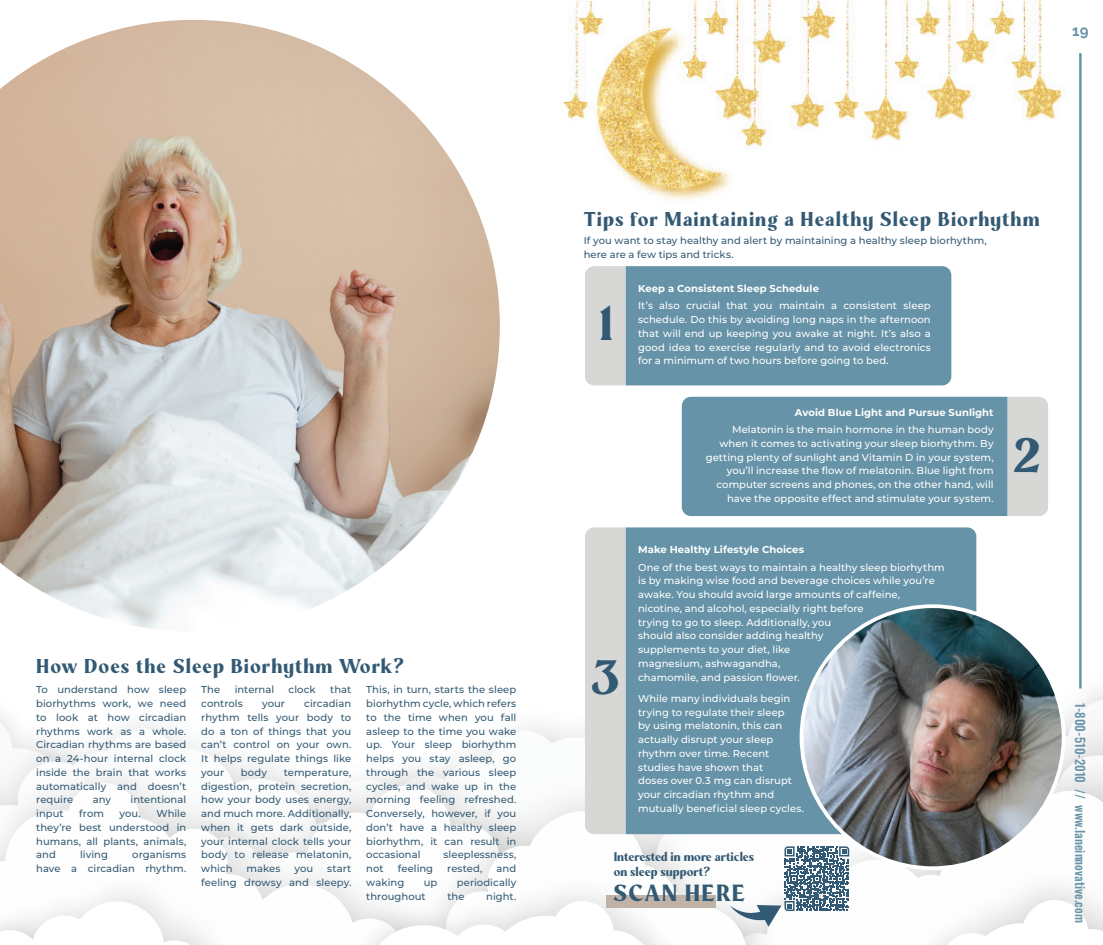
<style>
.page{position:relative;width:1103px;height:945px;background:#fff}
.page>*{position:absolute;margin:0;border:0;box-sizing:border-box;transform-origin:0 0}
.t1{font:900 48px "Mondia";color:#335a74}
.t2{font:900 23.38px "Mondia";letter-spacing:.05em;color:#335a74}
.t3{font:900 20px "Mondia";letter-spacing:.05em;color:#335a74}
.t4{font:700 15px "Raleway";color:#6693a7}
.t5{font:900 12.5px/15px "Mondia";color:#335a74}
.t6{font:500 12.5px "Oswald";color:#6693a7}
.t7{font:500 10px/13.8px "Montserrat";letter-spacing:.005em;color:#335a74;text-align:justify}
.t8{font:500 10px/13.8px "Montserrat";letter-spacing:.005em;color:#fff}
.t9{font:700 10px "Montserrat";letter-spacing:.01em;color:#fff}
</style>
<div class="page">
<img style="left:0;top:540px;width:1102px;height:405px">
<img style="left:563px;top:0;width:500px;height:200px">
<svg style="left:585px;top:266px;width:366px;height:119px;background:#739bac"></svg>
<div style="left:625px;top:527px;width:351px;height:307px;background:#6693a7"></div>
<div style="left:585px;top:527px;width:40px;height:307px;background:#d7d7d5"></div>
<svg style="left:681px;top:397px;width:367px;height:119px;background:#739aac"></svg>
<img style="left:801px;top:606px;width:262px;height:262px;border-radius:131px">
<div style="left:606px;top:895px;width:110px;height:12px;background:#c0b2a6"></div>
<svg style="left:730px;top:846px;width:119px;height:81px"></svg>
<svg style="left:0;top:19px;width:503px;height:616px"></svg>
<hr style="left:1079px;top:53px;width:2px;height:636px;background:#6693a7">
<h3 class="t4" style="left:1072px;top:22px;width:18px">19</h3>
<h3 class="t3" style="left:36px;top:654px;width:369px">How Does the Sleep Biorhythm Work?</h3>
<p class="t7" style="left:36px;top:683px;width:151px">To understand how sleep biorhythms work, we need to look at how circadian rhythms work as a whole.<br>Circadian rhythms are based on a 24-hour internal clock inside the brain that works automatically and doesn’t require</p>
<p class="t7" style="left:93px;top:793px;width:20px">any</p>
<p class="t7" style="left:131px;top:793px;width:57px">intentional</p>
<p class="t7" style="left:36px;top:806px;width:151px;text-indent:120px">While they’re best understood in humans, all plants, animals, and</p>
<p class="t7" style="left:36px;top:806px;width:29px">input</p>
<p class="t7" style="left:79px;top:806px;width:26px">from</p>
<p class="t7" style="left:120px;top:806px;width:23px">you.</p>
<p class="t7" style="left:36px;top:848px;width:151px;text-align:right">organisms<br>have a circadian rhythm.</p>
<p class="t7" style="left:80px;top:848px;width:29px">living</p>
<p class="t7" style="left:201px;top:683px;width:21px">The</p>
<p class="t7" style="left:235px;top:683px;width:41px">internal</p>
<p class="t7" style="left:289px;top:683px;width:29px">clock</p>
<p class="t7" style="left:330px;top:683px;width:23px">that</p>
<p class="t7" style="left:201px;top:696px;width:43px">controls</p>
<p class="t7" style="left:262px;top:696px;width:24px">your</p>
<p class="t7" style="left:201px;top:696px;width:151px;text-indent:103px">circadian rhythm tells your body to do a ton of things that you can’t control on your own.<br>It helps regulate things like your</p>
<p class="t7" style="left:241px;top:765px;width:28px">body</p>
<p class="t7" style="left:201px;top:765px;width:151px;text-indent:82px">temperature, digestion, protein secretion, how your body uses energy, and much more. Additionally, when it gets dark outside, your internal clock tells your body to release melatonin, which</p>
<p class="t7" style="left:246px;top:861px;width:35px">makes</p>
<p class="t7" style="left:294px;top:861px;width:20px">you</p>
<p class="t7" style="left:201px;top:861px;width:151px;text-align:right">start<br>feeling drowsy and sleepy.</p>
<p class="t7" style="left:366px;top:683px;width:151px">This, in turn, starts the sleep biorhythm cycle, which refers to the time when you fall asleep to the time you wake up. Your sleep biorhythm helps you stay asleep, go through the various sleep cycles, and wake up in the morning feeling refreshed.<br>Conversely, however, if you don’t have a healthy sleep biorhythm, it can result in occasional</p>
<p class="t7" style="left:443px;top:848px;width:74px">sleeplessness,</p>
<p class="t7" style="left:366px;top:861px;width:19px">not</p>
<p class="t7" style="left:398px;top:861px;width:37px">feeling</p>
<p class="t7" style="left:447px;top:861px;width:37px">rested,</p>
<p class="t7" style="left:496px;top:861px;width:21px">and</p>
<p class="t7" style="left:366px;top:875px;width:39px">waking</p>
<p class="t7" style="left:424px;top:875px;width:15px">up</p>
<p class="t7" style="left:457px;top:875px;width:61px">periodically</p>
<p class="t7" style="left:366px;top:889px;width:61px">throughout</p>
<p class="t7" style="left:447px;top:889px;width:19px">the</p>
<p class="t7" style="left:486px;top:889px;width:32px">night.</p>
<h3 class="t3" style="left:583px;top:207px;width:457px">Tips for Maintaining a Healthy Sleep Biorhythm</h3>
<p class="t7" style="left:583px;top:233px;width:404px">If you want to stay healthy and alert by maintaining a healthy sleep biorhythm, here are a few tips and tricks.</p>
<h1 class="t1" style="left:598px;top:294px;width:17px">1</h1>
<h1 class="t1" style="left:590px;top:648px;width:32px">3</h1>
<p class="t9" style="left:638px;top:281px;width:182px">Keep a Consistent Sleep Schedule</p>
<p class="t8" style="left:638px;top:299px;width:294px;text-align:justify">It’s also crucial that you maintain a consistent sleep schedule. Do this by avoiding long naps in the afternoon that will end up keeping you awake at night. It’s also a good idea to exercise regularly and to avoid electronics for a minimum of two hours before going to bed.</p>
<p class="t9" style="left:795px;top:405px;width:200px">Avoid Blue Light and Pursue Sunlight</p>
<p class="t8" style="left:705px;top:422px;width:289px;text-align:right">Melatonin is the main hormone in the human body when it comes to activating your sleep biorhythm. By getting plenty of sunlight and Vitamin D in your system, you’ll increase the flow of melatonin. Blue light from computer screens and phones, on the other hand, will have the opposite effect and stimulate your system.</p>
<p class="t9" style="left:638px;top:542px;width:167px">Make Healthy Lifestyle Choices</p>
<p class="t8" style="left:638px;top:560px;width:308px">One of the best ways to maintain a healthy sleep biorhythm is by making wise food and beverage choices while you’re awake. You should avoid large amounts of caffeine, nicotine, and alcohol, especially right before<br>trying to go to sleep. Additionally, you<br>should also consider adding healthy<br>supplements to your diet, like<br>magnesium, ashwagandha,<br>chamomile, and passion flower.</p>
<p class="t8" style="left:638px;top:691px;width:167px">While many individuals begin trying to regulate their sleep<br>by using melatonin, this can actually disrupt your sleep rhythm over time. Recent studies have shown that<br>doses over 0.3 mg can disrupt your circadian rhythm and mutually beneficial sleep cycles.</p>
<p class="t5" style="left:613px;top:849px;width:142px">Interested in more articles on sleep support?</p>
<h2 class="t2" style="left:613px;top:879px;width:133px">SCAN HERE</h2>
<h1 class="t1" style="left:1012px;top:426px;width:29px">2</h1>
<p class="t6" style="left:1086px;top:703px;width:221px;rotate:90deg">1-800-510-2010 // www.laneinnovative.com</p>
</div>
